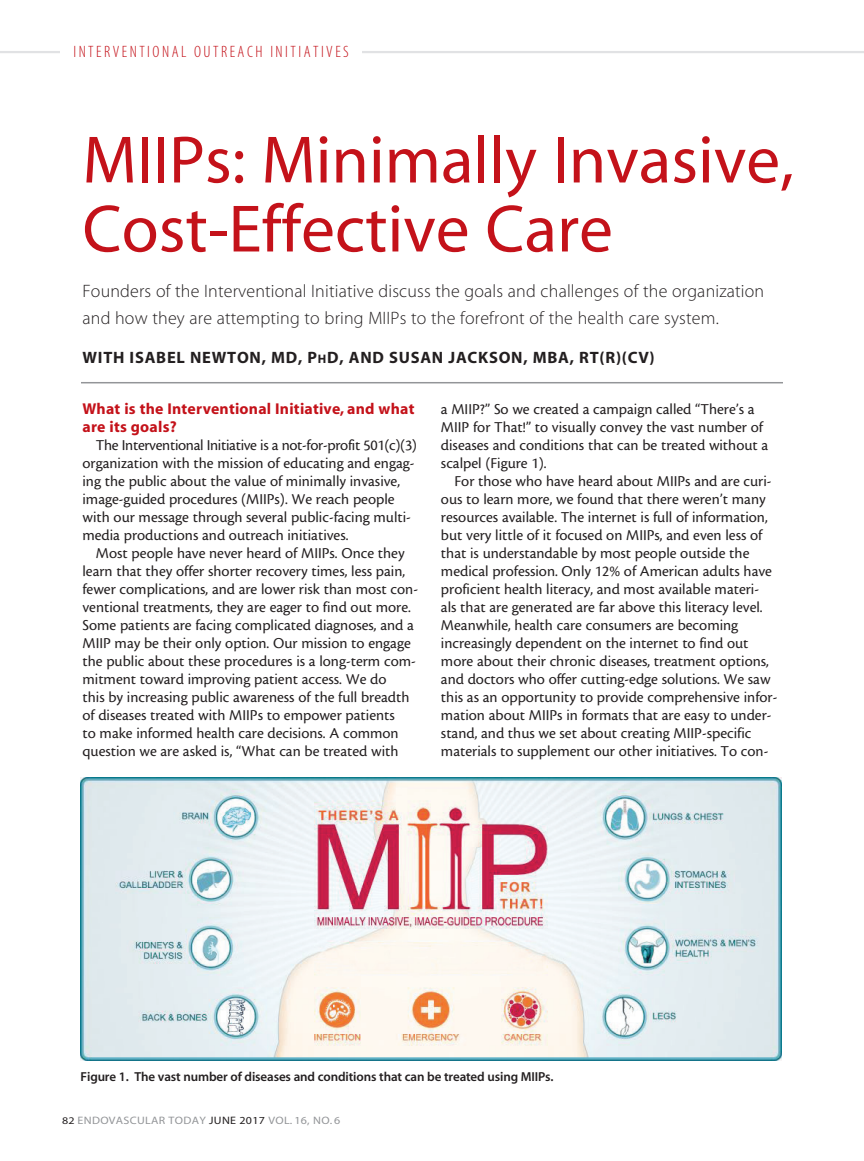
<style>
.page{position:relative;width:864px;height:1161px;background:#fff}
.page>*{position:absolute;margin:0;border:0;box-sizing:border-box;transform-origin:0 0}
.headline{font:67.5px/69px "Myriad MM 400 600";color:#c4121a}
.deck{font:18px/27px "Myriad MM 215 600";letter-spacing:.01em;color:#231f20}
.author{font:16.5px "Myriad MM 700 600";letter-spacing:.045em;color:#231f20}
.t1{font:16.5px "Myriad MM 215 300";letter-spacing:.15em;color:#c4121a}
.body{font:15.75px/18px "Cronos MM 408 10";color:#231f20}
.subhead_question{font:15.75px/18px "Myriad MM 700 600";letter-spacing:.015em;color:#c4121a}
.t2{font:13.05px "Myriad MM 565 600";letter-spacing:-.01em;color:#231f20}
.t3{font:10.8px "Myriad MM 400 600";letter-spacing:.025em;color:#939598;scale:1.11 1}
.s1{font-family:"Myriad MM SC750 700 600";font-size:12.3px}
.s2{font-size:10.2px;color:#231f20}
.s3{color:#231f20}
</style>
<div class="page">
<hr style="left:0;top:51px;width:864px;height:2px;background:#e1e2e4">
<div style="left:61px;top:43px;width:301px;height:18px;background:#fff"></div>
<hr style="left:81px;top:382px;width:702px;height:1px;background:#939598">
<img style="left:81px;top:777px;width:700px;height:284px">
<p class="t1" style="left:73px;top:44px;width:277px">INTERVENTIONAL OUTREACH INITIATIVES</p>
<p class="headline" style="left:82px;top:129px;width:713px">MIIPs: Minimally Invasive,<br>Cost-Effective Care</p>
<p class="deck" style="left:82px;top:279px;width:683px">Founders of the Interventional Initiative discuss the goals and challenges of the organization and how they are attempting to bring MIIPs to the forefront of the health care system.</p>
<p class="author" style="left:82px;top:350px;width:574px">WITH ISABEL NEWTON, MD, P<span class="s1">h</span>D, AND SUSAN JACKSON, MBA, RT(R)(CV)</p>
<p class="subhead_question" style="left:82px;top:401px;width:334px">What is the Interventional Initiative, and what are its goals?</p>
<p class="body" style="left:82px;top:436px;width:336px;text-indent:14px">The Interventional Initiative is a not-for-profit 501(c)(3) organization with the mission of educating and engag&shy;ing the public about the value of minimally invasive, image-guided procedures (MIIPs). We reach people with our message through several public-facing multi&shy;media productions and outreach initiatives.</p>
<p class="body" style="left:82px;top:544px;width:337px;text-indent:14px">Most people have never heard of MIIPs. Once they learn that they offer shorter recovery times, less pain, fewer complications, and are lower risk than most con&shy;ventional treatments, they are eager to find out more.<br>Some patients are facing complicated diagnoses, and a MIIP may be their only option. Our mission to engage the public about these procedures is a long-term com&shy;mitment toward improving patient access. We do<br>this by increasing public awareness of the full breadth of diseases treated with MIIPs to empower patients<br>to make informed health care decisions. A common question we are asked is, “What can be treated with</p>
<p class="body" style="left:441px;top:400px;width:329px">a MIIP?” So we created a campaign called “There’s a MIIP for That!” to visually convey the vast number of diseases and conditions that can be treated without a scalpel (Figure 1).</p>
<p class="body" style="left:441px;top:472px;width:338px;text-indent:14px">For those who have heard about MIIPs and are curi&shy;ous to learn more, we found that there weren’t many resources available. The internet is full of information, but very little of it focused on MIIPs, and even less of that is understandable by most people outside the medical profession. Only 12% of American adults have proficient health literacy, and most available materi&shy;als that are generated are far above this literacy level.<br>Meanwhile, health care consumers are becoming increasingly dependent on the internet to find out more about their chronic diseases, treatment options, and doctors who offer cutting-edge solutions. We saw this as an opportunity to provide comprehensive infor&shy;mation about MIIPs in formats that are easy to under&shy;stand, and thus we set about creating MIIP-specific materials to supplement our other initiatives. To con-</p>
<p class="t2" style="left:81px;top:1070px;width:475px">Figure 1. The vast number of diseases and conditions that can be treated using MIIPs.</p>
<p class="t3" style="left:62px;top:1115px;width:252px"><span class="s2">82</span> ENDOVASCULAR TODAY <span class="s3">JUNE 2017</span> VOL. 16, NO.6</p>
</div>
